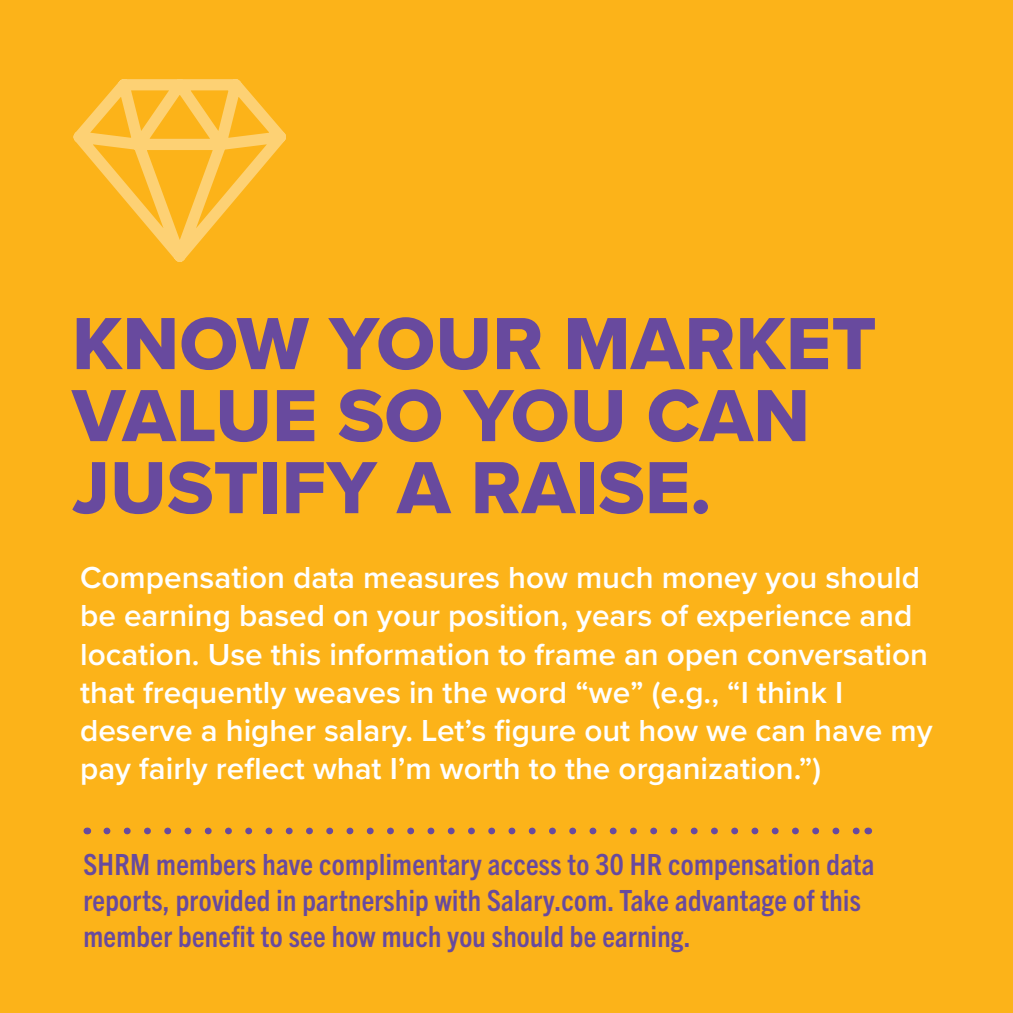
<style>
.page{position:relative;width:1013px;height:1013px;background:#fff}
.page>*{position:absolute;margin:0;border:0;box-sizing:border-box;transform-origin:0 0}
.Body_main{font:76.5px/72px "Proxima Nova Extrabld";letter-spacing:.005em;color:#684a9e}
.Body_main-2{font:600 31.5px/38.2px "Proxima Nova";color:#fff}
.Body_main-3{font:700 condensed 29.25px/36px "Trade Gothic Next LT Pro";letter-spacing:.01em;color:#684a9e}
</style>
<div class="page">
<div style="left:0;top:0;width:1012px;height:1012px;background:#fcb319"></div>
<svg style="left:73px;top:79px;width:213px;height:183px"></svg>
<svg style="left:107px;top:827px;width:750px;height:7px"></svg>
<p class="Body_main" style="left:72px;top:306px;width:806px">KNOW YOUR MARKET<br>VALUE SO YOU CAN<br>JUSTIFY A RAISE.</p>
<p class="Body_main-2" style="left:80px;top:557px;width:854px">Compensation data measures how much money you should be earning based on your position, years of experience and location. Use this information to frame an open conversation that frequently weaves in the word “we” (e.g., “I think I deserve a higher salary. Let’s figure out how we can have my pay fairly reflect what I’m worth to the organization.”)</p>
<p class="Body_main-3" style="left:83px;top:844px;width:792px">SHRM members have complimentary access to 30 HR compensation data reports, provided in partnership with Salary.com. Take advantage of this member benefit to see how much you should be earning.</p>
</div>
